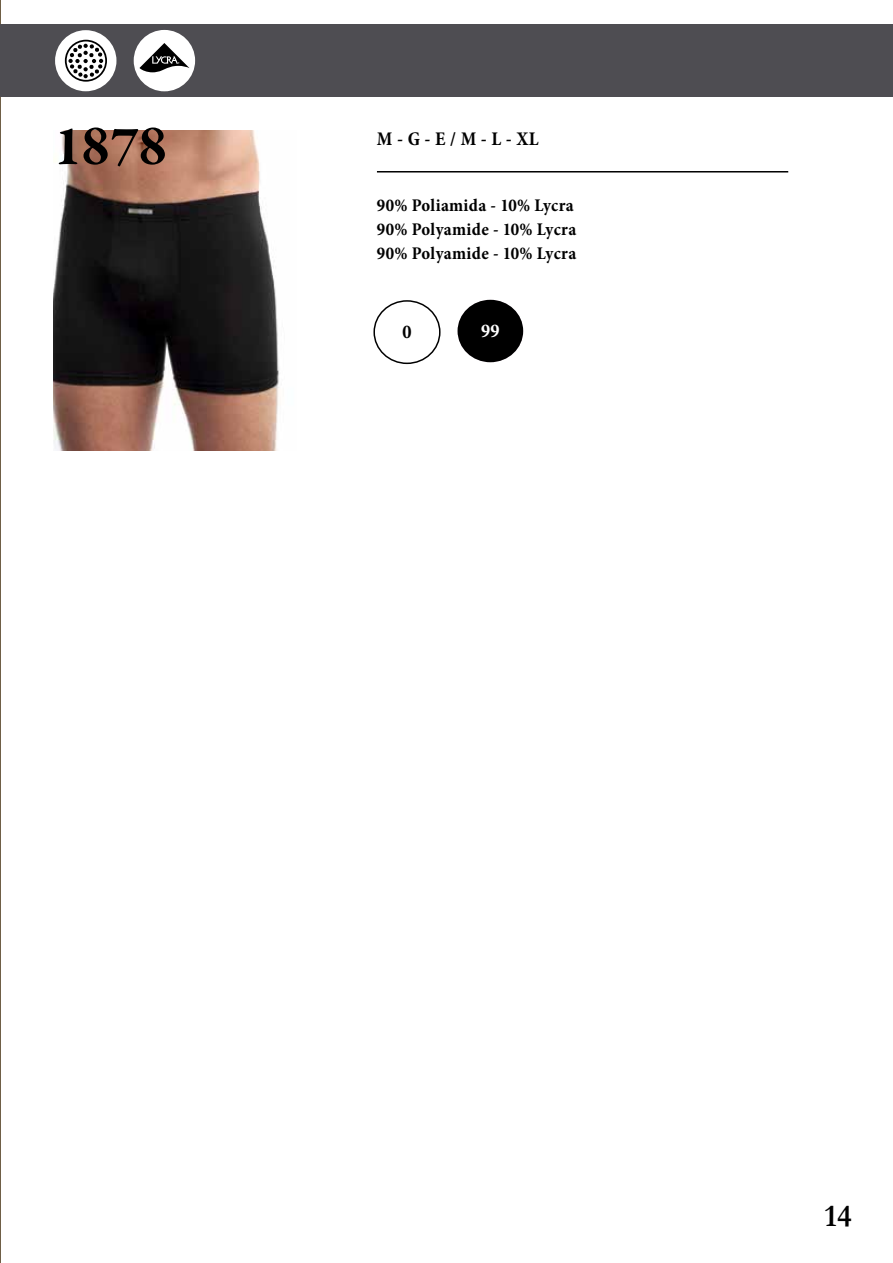
<style>
.page{position:relative;width:893px;height:1263px;background:#fff}
.page>*{position:absolute;margin:0;border:0;box-sizing:border-box;transform-origin:0 0}
.t1{font:700 57px "Garamond Premr Pro";color:#000}
.t2{font:700 31.5px "Garamond";color:#000}
.t3{font:700 condensed 19.5px "Minion Pro";color:#000}
.t4{font:700 condensed 19.5px "Minion Pro";color:#fff}
.t5{font:700 condensed 18px/24px "Minion Pro";letter-spacing:.02em;color:#000}
</style>
<div class="page">
<img style="left:0;top:0;width:1px;height:1263px">
<img style="left:53px;top:131px;width:226px;height:320px">
<hr style="left:377px;top:171px;width:411px;height:1px;background:#000">
<img style="left:374px;top:301px;width:66px;height:62px">
<div style="left:373px;top:300px;width:68px;height:64px;border:2px solid #000;border-radius:50%"></div>
<img style="left:458px;top:300px;width:65px;height:62px">
<div style="left:0;top:24px;width:893px;height:73px;background:#4e4d52"></div>
<div style="left:55px;top:30px;width:61px;height:61px;background:#fff;border-radius:50%"></div>
<svg style="left:65px;top:40px;width:42px;height:42px"></svg>
<div style="left:134px;top:30px;width:61px;height:61px;background:#fff;border-radius:50%"></div>
<svg style="left:139px;top:43px;width:51px;height:29px"></svg>
<h1 class="t1" style="left:53px;top:111px;width:116px">1878</h1>
<p class="t3" style="left:377px;top:125px;width:163px">M - G - E / M - L - XL</p>
<p class="t5" style="left:377px;top:193px;width:201px">90% Poliamida - 10% Lycra<br>90% Polyamide - 10% Lycra<br>90% Polyamide - 10% Lycra</p>
<p class="t3" style="left:402px;top:318px;width:11px">0</p>
<p class="t4" style="left:481px;top:317px;width:20px">99</p>
<h2 class="t2" style="left:825px;top:1197px;width:29px">14</h2>
</div>
